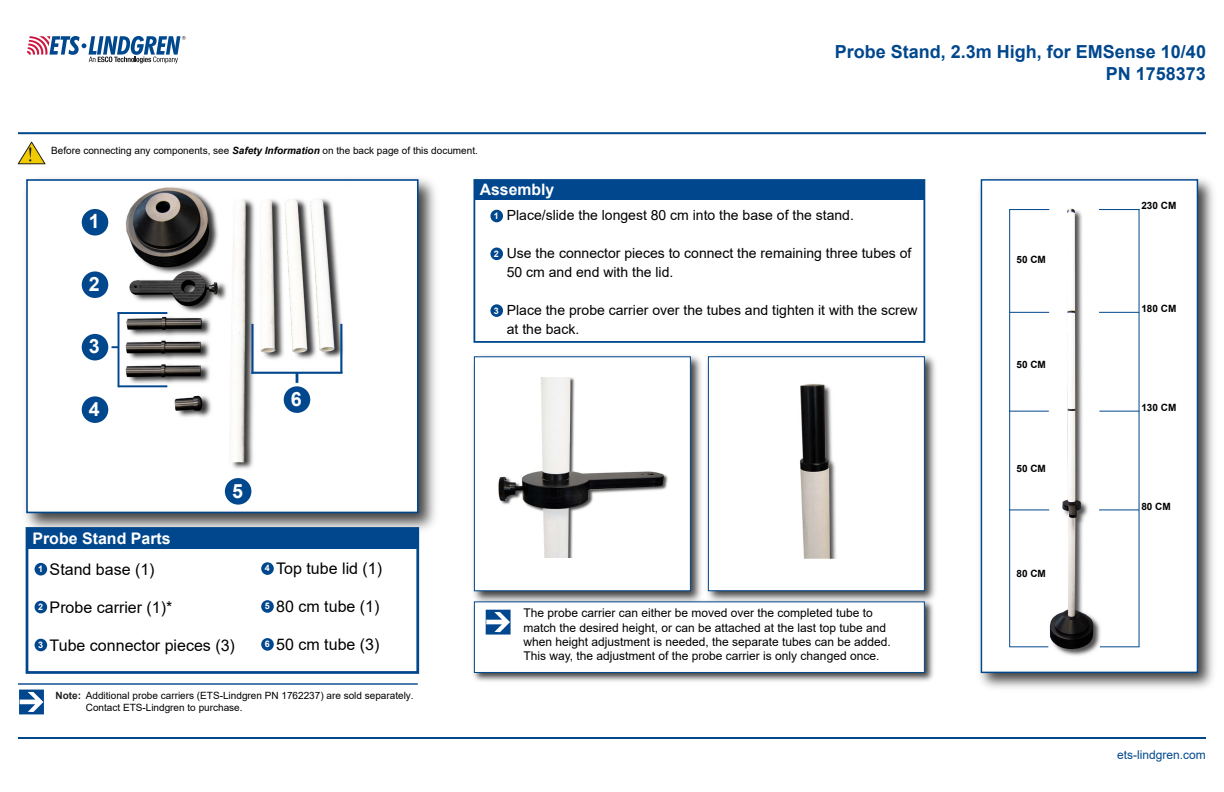
<style>
.page{position:relative;width:1224px;height:792px;background:#fff}
.page>*{position:absolute;margin:0;border:0;box-sizing:border-box;transform-origin:0 0}
.t1{font:700 19.7px "Arial";color:#fff}
.t2{font:700 18px/21.6px "Arial";color:#01478d;text-align:right}
.t3{font:16px "Arial";color:#000}
.t4{font:700 15.9px "Arial";color:#fff}
.t5{font:700 15.8px "Arial";color:#fff}
.t6{font:14px/19px "Arial";color:#000}
.t7{font:12px/14.4px "Arial";color:#000}
.t8{font:12px "Arial";color:#01478d}
.t9{font:10px/12px "Arial";color:#000}
.t10{font:700 10px "Arial";color:#000}
.t11{font:700 9px "Arial";color:#fff}
.s1{font-weight:700;font-style:italic}
.s2{font-weight:700;color:#231f20}
</style>
<div class="page">
<svg style="left:27px;top:36px;width:159px;height:27px"></svg>
<hr style="left:18px;top:132px;width:1188px;height:2px;background:#01478d">
<hr style="left:18px;top:737px;width:1188px;height:2px;background:#01478d">
<svg style="left:18px;top:142px;width:27px;height:23px"></svg>
<hr style="left:18px;top:683px;width:400px;height:2px;background:#01478d">
<img style="left:25px;top:178px;width:411px;height:360px">
<div style="left:26px;top:179px;width:393px;height:334px;background:#fff;border:2px solid #01478d"></div>
<img style="left:81px;top:187px;width:263px;height:302px">
<div style="left:82px;top:209px;width:26px;height:27px;background:#01478d;border-radius:50%"></div>
<div style="left:82px;top:271px;width:26px;height:27px;background:#01478d;border-radius:50%"></div>
<div style="left:82px;top:334px;width:26px;height:26px;background:#01478d;border-radius:50%"></div>
<div style="left:82px;top:396px;width:26px;height:27px;background:#01478d;border-radius:50%"></div>
<div style="left:225px;top:478px;width:26px;height:27px;background:#01478d;border-radius:50%"></div>
<div style="left:284px;top:386px;width:26px;height:27px;background:#01478d;border-radius:50%"></div>
<hr style="left:118px;top:312px;width:1px;height:75px;background:#01478d">
<hr style="left:118px;top:312px;width:49px;height:2px;background:#01478d">
<hr style="left:119px;top:385px;width:48px;height:2px;background:#01478d">
<svg style="left:112px;top:346px;width:6px;height:2px"></svg>
<hr style="left:251px;top:372px;width:92px;height:2px;background:#01478d">
<hr style="left:251px;top:324px;width:3px;height:50px;background:#01478d">
<hr style="left:340px;top:324px;width:2px;height:49px;background:#01478d">
<svg style="left:296px;top:374px;width:2px;height:9px"></svg>
<div style="left:35px;top:563px;width:12px;height:12px;background:#01478d;border-radius:50%"></div>
<div style="left:35px;top:601px;width:12px;height:12px;background:#01478d;border-radius:50%"></div>
<div style="left:35px;top:639px;width:12px;height:12px;background:#01478d;border-radius:50%"></div>
<div style="left:261px;top:562px;width:13px;height:13px;background:#01478d;border-radius:50%"></div>
<div style="left:261px;top:600px;width:13px;height:13px;background:#01478d;border-radius:50%"></div>
<div style="left:261px;top:638px;width:13px;height:13px;background:#01478d;border-radius:50%"></div>
<div style="left:27px;top:528px;width:391px;height:21px;background:#01478d"></div>
<div style="left:26px;top:527px;width:393px;height:147px;border:3px solid #01478d"></div>
<img style="left:473px;top:355px;width:229px;height:242px">
<div style="left:474px;top:356px;width:217px;height:235px;background:#fff;border:1px solid #01478d"></div>
<img style="left:498px;top:378px;width:170px;height:180px">
<img style="left:707px;top:355px;width:229px;height:242px">
<div style="left:708px;top:356px;width:217px;height:235px;background:#fff;border:1px solid #01478d"></div>
<img style="left:800px;top:383px;width:36px;height:175px">
<div style="left:490px;top:210px;width:13px;height:12px;background:#01478d;border-radius:50%"></div>
<div style="left:490px;top:248px;width:13px;height:12px;background:#01478d;border-radius:50%"></div>
<div style="left:490px;top:304px;width:13px;height:13px;background:#01478d;border-radius:50%"></div>
<div style="left:474px;top:180px;width:450px;height:20px;background:#01478d"></div>
<div style="left:473px;top:179px;width:452px;height:164px;border:2px solid #01478d"></div>
<svg style="left:19px;top:689px;width:25px;height:26px"></svg>
<img style="left:473px;top:597px;width:461px;height:85px">
<div style="left:474px;top:601px;width:451px;height:72px;background:#fff;border:1px solid #01478d"></div>
<svg style="left:485px;top:609px;width:26px;height:26px"></svg>
<img style="left:979px;top:178px;width:235px;height:510px">
<div style="left:981px;top:179px;width:217px;height:494px;background:#fff;border:1px solid #01478d"></div>
<img style="left:1027px;top:208px;width:97px;height:448px">
<hr style="left:1009px;top:646px;width:39px;height:1px;background:#01478d">
<hr style="left:1010px;top:509px;width:39px;height:1px;background:#01478d">
<hr style="left:1009px;top:411px;width:40px;height:1px;background:#01478d">
<hr style="left:1010px;top:312px;width:39px;height:1px;background:#01478d">
<hr style="left:1009px;top:209px;width:1px;height:438px;background:#01478d">
<hr style="left:1009px;top:209px;width:40px;height:1px;background:#01478d">
<hr style="left:1100px;top:646px;width:39px;height:1px;background:#01478d">
<hr style="left:1099px;top:509px;width:40px;height:1px;background:#01478d">
<hr style="left:1099px;top:411px;width:40px;height:1px;background:#01478d">
<hr style="left:1099px;top:312px;width:40px;height:1px;background:#01478d">
<hr style="left:1139px;top:209px;width:1px;height:438px;background:#01478d">
<hr style="left:1099px;top:209px;width:40px;height:1px;background:#01478d">
<p class="t9" style="left:51px;top:144px;width:428px">Before connecting any components, see <span class="s1">Safety Information</span> on the back page of this document.</p>
<h3 class="t5" style="left:480px;top:178px;width:76px">Assembly</h3>
<h2 class="t2" style="left:835px;top:41px;width:373px">Probe Stand, 2.3m High, for EMSense 10/40<br>PN 1758373</h2>
<h1 class="t1" style="left:89px;top:208px;width:12px">1</h1>
<h1 class="t1" style="left:89px;top:270px;width:12px">2</h1>
<h1 class="t1" style="left:89px;top:333px;width:12px">3</h1>
<h1 class="t1" style="left:89px;top:395px;width:12px">4</h1>
<h1 class="t1" style="left:291px;top:385px;width:12px">6</h1>
<h3 class="t4" style="left:32px;top:527px;width:140px">Probe Stand Parts</h3>
<h1 class="t1" style="left:232px;top:477px;width:12px">5</h1>
<h3 class="t3" style="left:50px;top:558px;width:106px">Stand base (1)</h3>
<h3 class="t3" style="left:50px;top:596px;width:124px">Probe carrier (1)*</h3>
<h3 class="t3" style="left:50px;top:634px;width:187px">Tube connector pieces (3)</h3>
<p class="t11" style="left:38px;top:563px;width:7px">1</p>
<p class="t11" style="left:38px;top:600px;width:7px">2</p>
<p class="t11" style="left:38px;top:638px;width:7px">3</p>
<h3 class="t3" style="left:276px;top:558px;width:107px">Top tube lid (1)</h3>
<h3 class="t3" style="left:276px;top:596px;width:105px">80 cm tube (1)</h3>
<h3 class="t3" style="left:276px;top:634px;width:105px">50 cm tube (3)</h3>
<p class="t11" style="left:265px;top:562px;width:7px">4</p>
<p class="t11" style="left:265px;top:600px;width:7px">5</p>
<p class="t11" style="left:265px;top:638px;width:7px">6</p>
<p class="t9" style="left:86px;top:690px;width:329px;text-indent:-30px"><span class="s2">Note:</span> Additional probe carriers (ETS-Lindgren PN 1762237) are sold separately.<br>Contact ETS-Lindgren to purchase.</p>
<p class="t11" style="left:494px;top:209px;width:7px">1</p>
<p class="t11" style="left:494px;top:247px;width:7px">2</p>
<p class="t11" style="left:494px;top:304px;width:7px">3</p>
<p class="t6" style="left:507px;top:206px;width:349px">Place/slide the longest 80 cm into the base of the stand.</p>
<p class="t6" style="left:507px;top:244px;width:406px">Use the connector pieces to connect the remaining three tubes of<br>50 cm and end with the lid.</p>
<p class="t6" style="left:507px;top:301px;width:412px">Place the probe carrier over the tubes and tighten it with the screw at the back.</p>
<p class="t7" style="left:523px;top:606px;width:369px">The probe carrier can either be moved over the completed tube to match the desired height, or can be attached at the last top tube and when height adjustment is needed, the separate tubes can be added.<br>This way, the adjustment of the probe carrier is only changed once.</p>
<p class="t10" style="left:1017px;top:252px;width:31px">50 CM</p>
<p class="t10" style="left:1017px;top:357px;width:31px">50 CM</p>
<p class="t10" style="left:1017px;top:462px;width:31px">50 CM</p>
<p class="t10" style="left:1017px;top:566px;width:31px">80 CM</p>
<p class="t10" style="left:1141px;top:199px;width:37px">230 CM</p>
<p class="t10" style="left:1141px;top:302px;width:37px">180 CM</p>
<p class="t10" style="left:1141px;top:400px;width:37px">130 CM</p>
<p class="t10" style="left:1141px;top:499px;width:31px">80 CM</p>
<p class="t8" style="left:1117px;top:747px;width:90px">ets-lindgren.com</p>
</div>
